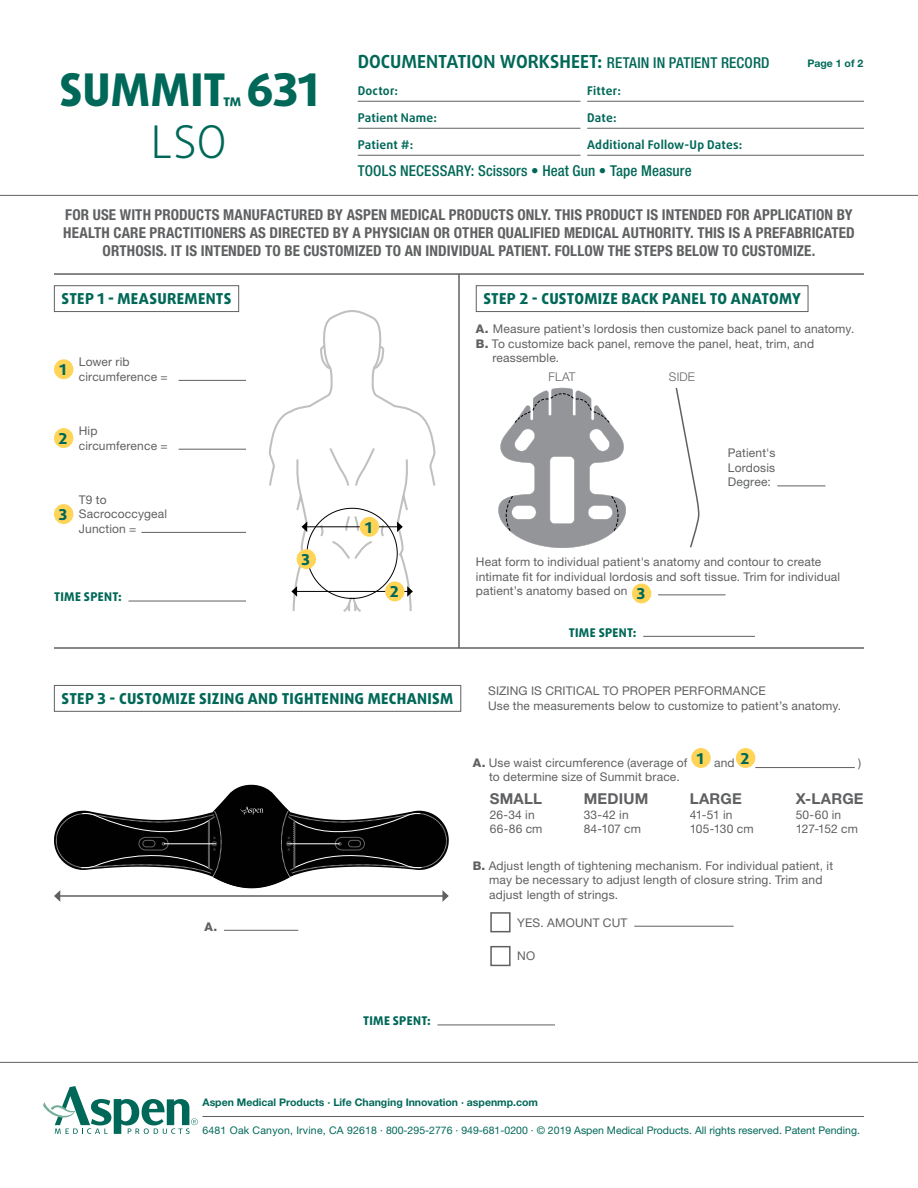
<style>
.page{position:relative;width:918px;height:1188px;background:#fff}
.page>*{position:absolute;margin:0;border:0;box-sizing:border-box;transform-origin:0 0}
.t1{font:800 45px "Daxline Pro";color:#006858}
.t2{font:300 45px "Daxline Pro";color:#006858}
.t3{font:800 20.1px "Daxline Pro";color:#006858}
.t4{font:700 18px "Daxline Pro";color:#006858}
.t5{font:700 condensed 15px/18px "Helvetica Neue LT Std";letter-spacing:.005em;color:#5f6062;text-align:center}
.t6{font:800 15px "Daxline Pro";letter-spacing:.02em;color:#006858}
.t7{font:500 condensed 15px "Helvetica Neue LT Std";letter-spacing:.005em;color:#006858}
.t8{font:700 15px "Helvetica Neue LT Std";letter-spacing:.015em;color:#5f6062}
.t9{font:12px/14.4px "Helvetica Neue LT Std";letter-spacing:.015em;color:#5f6062}
.t10{font:700 12px "Daxline Pro";letter-spacing:.015em;color:#006858}
.t11{font:800 12px "Daxline Pro";letter-spacing:.025em;color:#006858}
.t12{font:12px/14.4px "Helvetica Neue LT Std";letter-spacing:-.015em;color:#5f6062}
.t13{font:300 12px "Helvetica Neue LT Std";letter-spacing:.01em;color:#5f6062}
.t14{font:800 12px "Helvetica Neue LT Std";color:#5f6062}
.t15{font:10.5px "Helvetica Neue LT Std";color:#006858}
.t16{font:700 10.5px "Helvetica Neue LT Std";color:#006858}
.s1{font-family:"Helvetica Neue LT Std";font-weight:500;font-stretch:condensed;font-size:15px}
.s2{font-weight:800}
.s3{color:#fff}
</style>
<div class="page">
<hr style="left:358px;top:101px;width:222px;height:1px;background:#5f6062">
<hr style="left:358px;top:128px;width:222px;height:1px;background:#5f6062">
<hr style="left:358px;top:155px;width:222px;height:1px;background:#5f6062">
<hr style="left:587px;top:101px;width:277px;height:1px;background:#5f6062">
<hr style="left:587px;top:128px;width:277px;height:1px;background:#5f6062">
<hr style="left:587px;top:155px;width:277px;height:1px;background:#5f6062">
<hr style="left:0;top:195px;width:918px;height:1px;background:#5f6062">
<hr style="left:202px;top:1116px;width:662px;height:1px;background:#5f6062">
<hr style="left:0;top:1062px;width:918px;height:1px;background:#5f6062">
<svg style="left:43px;top:1086px;width:155px;height:48px"></svg>
<svg style="left:269px;top:310px;width:167px;height:302px"></svg>
<hr style="left:306px;top:527px;width:92px;height:1px;background:#000">
<svg style="left:302px;top:522px;width:5px;height:10px"></svg>
<svg style="left:397px;top:522px;width:6px;height:10px"></svg>
<hr style="left:296px;top:591px;width:112px;height:1px;background:#000">
<svg style="left:291px;top:586px;width:6px;height:11px"></svg>
<svg style="left:407px;top:586px;width:6px;height:11px"></svg>
<div style="left:360px;top:517px;width:19px;height:20px;background:#ffd457;border-radius:50%"></div>
<div style="left:385px;top:581px;width:20px;height:20px;background:#ffd457;border-radius:50%"></div>
<div style="left:297px;top:549px;width:19px;height:20px;background:#ffd457;border-radius:50%"></div>
<hr style="left:54px;top:647px;width:810px;height:2px;background:#5f6062">
<div style="left:54px;top:285px;width:185px;height:27px;border:1px solid #5f6062"></div>
<div style="left:54px;top:359px;width:19px;height:20px;background:#ffd457;border-radius:50%"></div>
<hr style="left:179px;top:380px;width:67px;height:1px;background:#5f6062">
<hr style="left:179px;top:449px;width:67px;height:1px;background:#5f6062">
<div style="left:54px;top:428px;width:19px;height:20px;background:#ffd457;border-radius:50%"></div>
<div style="left:54px;top:504px;width:19px;height:20px;background:#ffd457;border-radius:50%"></div>
<hr style="left:141px;top:532px;width:105px;height:1px;background:#5f6062">
<hr style="left:129px;top:601px;width:117px;height:1px;background:#5f6062">
<hr style="left:458px;top:274px;width:2px;height:374px;background:#5f6062">
<div style="left:54px;top:685px;width:407px;height:27px;border:1px solid #5f6062"></div>
<hr style="left:437px;top:1025px;width:118px;height:1px;background:#5f6062">
<hr style="left:643px;top:636px;width:112px;height:1px;background:#5f6062">
<hr style="left:658px;top:594px;width:68px;height:1px;background:#5f6062">
<div style="left:632px;top:583px;width:19px;height:20px;background:#ffd457;border-radius:50%"></div>
<div style="left:476px;top:285px;width:332px;height:27px;border:1px solid #5f6062"></div>
<svg style="left:498px;top:388px;width:128px;height:159px"></svg>
<hr style="left:777px;top:486px;width:48px;height:1px;background:#5f6062">
<hr style="left:54px;top:273px;width:810px;height:2px;background:#5f6062">
<hr style="left:224px;top:930px;width:74px;height:1px;background:#5f6062">
<svg style="left:54px;top:785px;width:395px;height:117px"></svg>
<div style="left:490px;top:946px;width:21px;height:20px;border:2px solid #5f6062"></div>
<hr style="left:634px;top:926px;width:100px;height:1px;background:#5f6062">
<div style="left:490px;top:912px;width:21px;height:20px;border:2px solid #5f6062"></div>
<hr style="left:755px;top:767px;width:100px;height:1px;background:#5f6062">
<div style="left:736px;top:748px;width:19px;height:20px;background:#ffd457;border-radius:50%"></div>
<div style="left:691px;top:748px;width:20px;height:20px;background:#ffd457;border-radius:50%"></div>
<svg style="left:675px;top:387px;width:24px;height:161px"></svg>
<h1 class="t1" style="left:60px;top:60px;width:168px">SUMMIT</h1>
<h1 class="t1" style="left:247px;top:60px;width:74px">631</h1>
<h2 class="t3" style="left:223px;top:91px;width:20px">™</h2>
<h1 class="t2" style="left:151px;top:113px;width:78px">LSO</h1>
<h3 class="t4" style="left:358px;top:50px;width:413px">DOCUMENTATION WORKSHEET: <span class="s1">RETAIN IN PATIENT RECORD</span></h3>
<p class="t10" style="left:358px;top:82px;width:42px">Doctor:</p>
<p class="t10" style="left:587px;top:82px;width:35px">Fitter:</p>
<p class="t10" style="left:358px;top:109px;width:81px">Patient Name:</p>
<p class="t10" style="left:587px;top:109px;width:31px">Date:</p>
<p class="t10" style="left:358px;top:136px;width:57px">Patient #:</p>
<p class="t10" style="left:587px;top:136px;width:157px">Additional Follow-Up Dates:</p>
<p class="t7" style="left:358px;top:161px;width:335px">TOOLS NECESSARY: Scissors • Heat Gun • Tape Measure</p>
<p class="t16" style="left:807px;top:57px;width:57px">Page 1 of 2</p>
<p class="t5" style="left:63px;top:205px;width:793px">FOR USE WITH PRODUCTS MANUFACTURED BY ASPEN MEDICAL PRODUCTS ONLY. THIS PRODUCT IS INTENDED FOR APPLICATION BY<br>HEALTH CARE PRACTITIONERS AS DIRECTED BY A PHYSICIAN OR OTHER QUALIFIED MEDICAL AUTHORITY. THIS IS A PREFABRICATED<br>ORTHOSIS. IT IS INTENDED TO BE CUSTOMIZED TO AN INDIVIDUAL PATIENT. FOLLOW THE STEPS BELOW TO CUSTOMIZE.</p>
<p class="t6" style="left:62px;top:289px;width:171px">STEP 1 - MEASUREMENTS</p>
<p class="t6" style="left:60px;top:360px;width:8px">1</p>
<p class="t9" style="left:79px;top:355px;width:90px">Lower rib circumference =</p>
<p class="t6" style="left:59px;top:429px;width:10px">2</p>
<p class="t9" style="left:79px;top:424px;width:90px">Hip circumference =</p>
<p class="t6" style="left:59px;top:505px;width:10px">3</p>
<p class="t9" style="left:79px;top:492px;width:90px">T9 to<br>Sacrococcygeal<br>Junction =</p>
<p class="t11" style="left:54px;top:589px;width:69px">TIME SPENT:</p>
<p class="t6" style="left:301px;top:550px;width:10px">3</p>
<p class="t6" style="left:365px;top:517px;width:8px">1</p>
<p class="t6" style="left:390px;top:582px;width:10px">2</p>
<p class="t6" style="left:483px;top:289px;width:319px">STEP 2 - CUSTOMIZE BACK PANEL TO ANATOMY</p>
<p class="t9" style="left:476px;top:322px;width:380px"><span class="s2">A.</span> Measure patient’s lordosis then customize back panel to anatomy.</p>
<p class="t9" style="left:476px;top:336px;width:340px"><span class="s2">B.</span> To customize back panel, remove the panel, heat, trim, and</p>
<p class="t9" style="left:492px;top:350px;width:68px">reassemble.</p>
<p class="t13" style="left:669px;top:369px;width:27px">SIDE</p>
<p class="t13" style="left:549px;top:369px;width:29px">FLAT</p>
<p class="t9" style="left:728px;top:446px;width:49px;text-align:justify">Patient's Lordosis Degree:</p>
<p class="t9" style="left:476px;top:555px;width:366px">Heat form to individual patient's anatomy and contour to create intimate fit for individual lordosis and soft tissue. Trim for individual patient’s anatomy based on<span class="s3">adfadfadfasdfasdfad</span></p>
<p class="t6" style="left:637px;top:584px;width:10px">3</p>
<p class="t11" style="left:569px;top:624px;width:69px">TIME SPENT:</p>
<p class="t6" style="left:62px;top:689px;width:393px">STEP 3 - CUSTOMIZE SIZING AND TIGHTENING MECHANISM</p>
<p class="t9" style="left:488px;top:684px;width:355px">SIZING IS CRITICAL TO PROPER PERFORMANCE<br>Use the measurements below to customize to patient’s anatomy.</p>
<p class="t6" style="left:697px;top:748px;width:8px">1</p>
<p class="t6" style="left:741px;top:748px;width:10px">2</p>
<p class="t9" style="left:473px;top:755px;width:216px"><span class="s2">A.</span> Use waist circumference (average of</p>
<p class="t9" style="left:714px;top:755px;width:22px">and</p>
<p class="t9" style="left:858px;top:755px;width:5px">)</p>
<p class="t9" style="left:489px;top:769px;width:192px">to determine size of Summit brace.</p>
<p class="t14" style="left:204px;top:919px;width:14px">A.</p>
<p class="t11" style="left:363px;top:1013px;width:69px">TIME SPENT:</p>
<p class="t8" style="left:490px;top:790px;width:54px">SMALL</p>
<p class="t9" style="left:490px;top:807px;width:54px">26-34 in<br>66-86 cm</p>
<p class="t8" style="left:584px;top:790px;width:66px">MEDIUM</p>
<p class="t9" style="left:584px;top:807px;width:59px">33-42 in<br>84-107 cm</p>
<p class="t8" style="left:690px;top:790px;width:54px">LARGE</p>
<p class="t12" style="left:690px;top:807px;width:66px">41-51 in<br>105-130 cm</p>
<p class="t8" style="left:796px;top:790px;width:69px">X-LARGE</p>
<p class="t9" style="left:796px;top:807px;width:64px">50-60 in<br>127-152 cm</p>
<p class="t9" style="left:489px;top:858px;width:345px;text-indent:-16px"><span class="s2">B.</span> Adjust length of tightening mechanism. For individual patient, it may be necessary to adjust length of closure string. Trim and adjust length of strings.</p>
<p class="t9" style="left:517px;top:915px;width:112px">YES. AMOUNT CUT</p>
<p class="t9" style="left:517px;top:949px;width:19px">NO</p>
<p class="t16" style="left:202px;top:1096px;width:337px">Aspen Medical Products ∙ Life Changing Innovation ∙ aspenmp.com</p>
<p class="t15" style="left:202px;top:1124px;width:659px">6481 Oak Canyon, Irvine, CA 92618 ∙ 800-295-2776 ∙ 949-681-0200 ∙ © 2019 Aspen Medical Products. All rights reserved. Patent Pending.</p>
</div>
